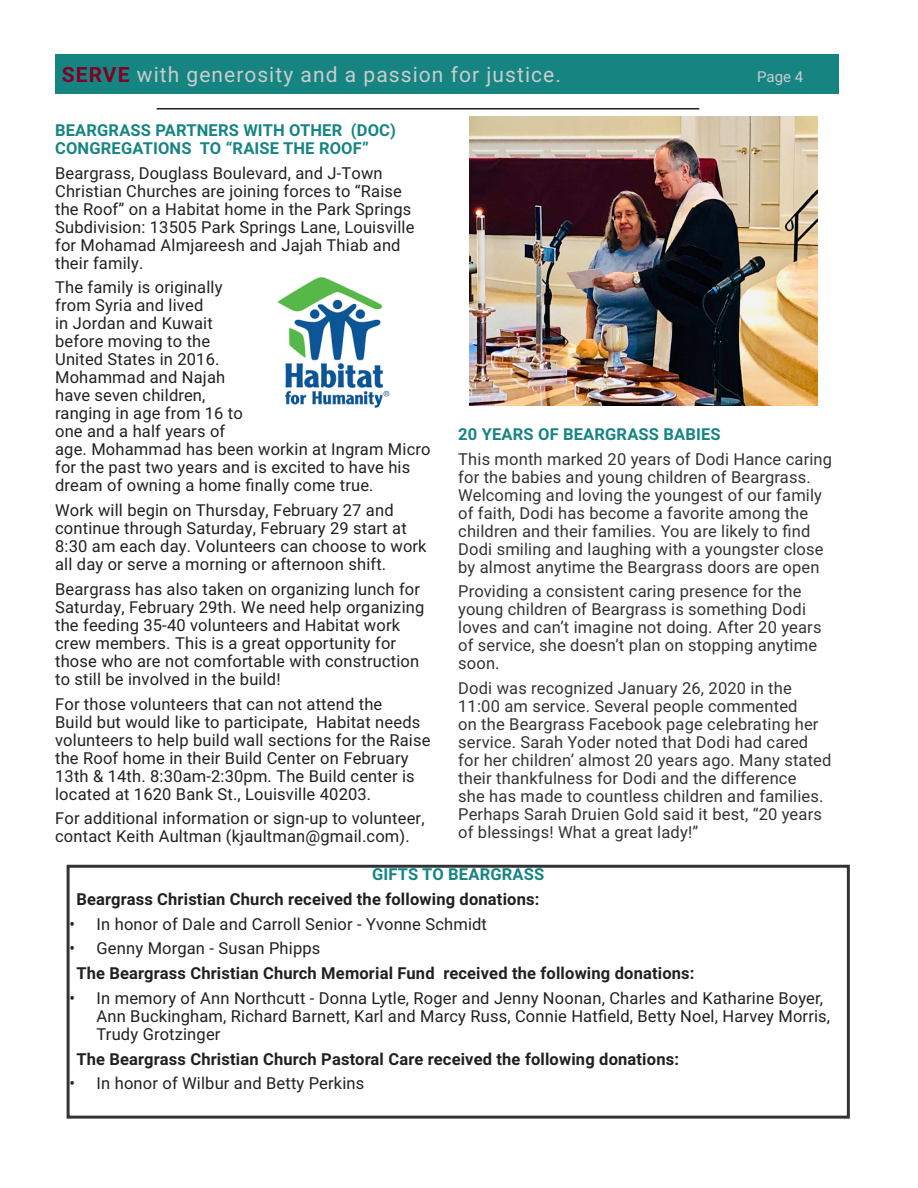
<style>
.page{position:relative;width:918px;height:1188px;background:#fff}
.page>*{position:absolute;margin:0;border:0;box-sizing:border-box;transform-origin:0 0}
.Newletter_Body{font:21px "Roboto";letter-spacing:.05em;color:#caccce}
.Newletter_Body-2{font:16.5px/18px "Roboto";letter-spacing:.01em;color:#231f20}
.Newletter_Body-3{font:16.5px/18px "Roboto";letter-spacing:.01em;color:#313335}
.Newletter_Body-4{font:700 16.5px "Roboto";letter-spacing:.01em;color:#231f20}
.Newletter_Body-5{font:700 16.5px/18px "Roboto";letter-spacing:.01em;color:#168582}
.Newletter_Body-6{font:15px "Roboto";color:#caccce}
.s1{font-weight:700;color:#800027}
</style>
<div class="page">
<div style="left:55px;top:55px;width:783px;height:39px;background:#168582"></div>
<hr style="left:157px;top:108px;width:542px;height:2px;background:#231f20">
<div style="left:67px;top:865px;width:783px;height:254px;border:3px solid #313335"></div>
<img style="left:277px;top:277px;width:113px;height:131px">
<img style="left:470px;top:117px;width:347px;height:289px">
<p class="Newletter_Body" style="left:62px;top:60px;width:501px"><span class="s1">SERVE</span> with generosity and a passion for justice.</p>
<p class="Newletter_Body-6" style="left:757px;top:66px;width:48px">Page 4</p>
<p class="Newletter_Body-5" style="left:55px;top:120px;width:342px">BEARGRASS PARTNERS WITH OTHER (DOC)<br>CONGREGATIONS TO “RAISE THE ROOF”</p>
<p class="Newletter_Body-2" style="left:55px;top:163px;width:361px">Beargrass, Douglass Boulevard, and J-Town Christian Churches are joining forces to “Raise the Roof” on a Habitat home in the Park Springs Subdivision: 13505 Park Springs Lane, Louisville for Mohamad Almjareesh and Jajah Thiab and their family.</p>
<p class="Newletter_Body-2" style="left:55px;top:278px;width:377px">The family is originally<br>from Syria and lived<br>in Jordan and Kuwait<br>before moving to the<br>United States in 2016.<br>Mohammad and Najah<br>have seven children,<br>ranging in age from 16 to<br>one and a half years of<br>age. Mohammad has been workin at Ingram Micro for the past two years and is excited to have his dream of owning a home finally come true.</p>
<p class="Newletter_Body-2" style="left:55px;top:501px;width:373px">Work will begin on Thursday, February 27 and continue through Saturday, February 29 start at 8:30 am each day. Volunteers can choose to work all day or serve a morning or afternoon shift.</p>
<p class="Newletter_Body-2" style="left:55px;top:579px;width:371px">Beargrass has also taken on organizing lunch for Saturday, February 29th. We need help organizing the feeding 35-40 volunteers and Habitat work crew members. This is a great opportunity for those who are not comfortable with construction to still be involved in the build!</p>
<p class="Newletter_Body-2" style="left:55px;top:694px;width:377px">For those volunteers that can not attend the<br>Build but would like to participate, Habitat needs volunteers to help build wall sections for the Raise the Roof home in their Build Center on February 13th &amp; 14th. 8:30am-2:30pm. The Build center is located at 1620 Bank St., Louisville 40203.</p>
<p class="Newletter_Body-2" style="left:55px;top:809px;width:371px">For additional information or sign-up to volunteer, contact Keith Aultman (kjaultman@gmail.com).</p>
<p class="Newletter_Body-5" style="left:458px;top:424px;width:264px">20 YEARS OF BEARGRASS BABIES</p>
<p class="Newletter_Body-3" style="left:458px;top:449px;width:375px">This month marked 20 years of Dodi Hance caring for the babies and young children of Beargrass.<br>Welcoming and loving the youngest of our family of faith, Dodi has become a favorite among the children and their families. You are likely to find Dodi smiling and laughing with a youngster close by almost anytime the Beargrass doors are open</p>
<p class="Newletter_Body-3" style="left:458px;top:582px;width:365px">Providing a consistent caring presence for the young children of Beargrass is something Dodi loves and can’t imagine not doing. After 20 years of service, she doesn’t plan on stopping anytime soon.</p>
<p class="Newletter_Body-3" style="left:458px;top:679px;width:375px">Dodi was recognized January 26, 2020 in the 11:00 am service. Several people commented<br>on the Beargrass Facebook page celebrating her service. Sarah Yoder noted that Dodi had cared for her children’ almost 20 years ago. Many stated their thankfulness for Dodi and the difference<br>she has made to countless children and families.<br>Perhaps Sarah Druien Gold said it best, “20 years of blessings! What a great lady!”</p>
<p class="Newletter_Body-5" style="left:372px;top:865px;width:173px">GIFTS TO BEARGRASS</p>
<p class="Newletter_Body-4" style="left:76px;top:887px;width:465px">Beargrass Christian Church received the following donations:</p>
<p class="Newletter_Body-2" style="left:70px;top:914px;width:419px">• In honor of Dale and Carroll Senior - Yvonne Schmidt</p>
<p class="Newletter_Body-2" style="left:70px;top:939px;width:252px">• Genny Morgan - Susan Phipps</p>
<p class="Newletter_Body-4" style="left:76px;top:962px;width:620px">The Beargrass Christian Church Memorial Fund received the following donations:</p>
<p class="Newletter_Body-2" style="left:97px;top:988px;width:735px;text-indent:-27px">• In memory of Ann Northcutt - Donna Lytle, Roger and Jenny Noonan, Charles and Katharine Boyer,<br>Ann Buckingham, Richard Barnett, Karl and Marcy Russ, Connie Hatfield, Betty Noel, Harvey Morris,<br>Trudy Grotzinger</p>
<p class="Newletter_Body-4" style="left:76px;top:1047px;width:604px">The Beargrass Christian Church Pastoral Care received the following donations:</p>
<p class="Newletter_Body-2" style="left:70px;top:1074px;width:296px">• In honor of Wilbur and Betty Perkins</p>
</div>
